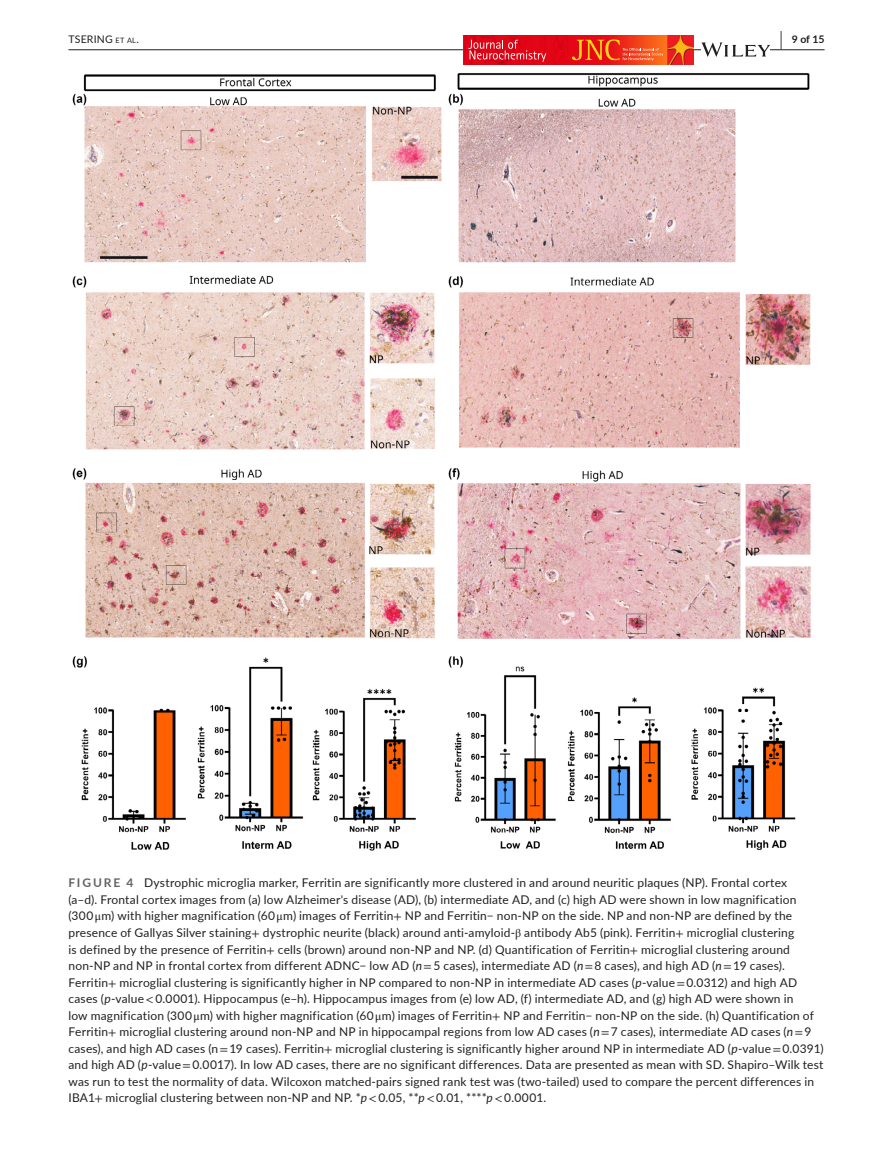
<style>
.page{position:relative;width:893px;height:1174px;background:#fff}
.page>*{position:absolute;margin:0;border:0;box-sizing:border-box;transform-origin:0 0}
.t1{font:12px/16.5px "Lato";letter-spacing:.015em;color:#231f20}
.t2{font:10.5px "Lato";letter-spacing:.02em;color:#231f20}
.t3{font:700 10.5px "Lato";color:#231f20}
.s1{font-size:7.35px}
.s2{font-size:19.5px}
.s3{font-weight:700;color:#636366}
.s4{font-family:"STIX"}
.s5{font-style:italic}
</style>
<div class="page">
<hr style="left:68px;top:49px;width:756px;height:1px;background:#231f20">
<img style="left:463px;top:35px;width:231px;height:29px">
<svg style="left:468px;top:40px;width:78px;height:22px;background:#e32e3c"></svg>
<svg style="left:572px;top:39px;width:91px;height:22px;background:#f04d22"></svg>
<svg style="left:701px;top:42px;width:69px;height:15px"></svg>
<img style="left:72px;top:73px;width:739px;height:778px">
<p class="t2" style="left:68px;top:31px;width:72px">TSERING <span class="s1">et al</span>.</p>
<p class="t3" style="left:780px;top:31px;width:46px"><span class="s2">|</span> 9 of 15</p>
<p class="t1" style="left:68px;top:874px;width:757px"><span class="s3">FIGURE 4</span> Dystrophic microglia marker, Ferritin are significantly more clustered in and around neuritic plaques (NP). Frontal cortex<br>(a–d). Frontal cortex images from (a) low Alzheimer's disease (AD), (b) intermediate AD, and (c) high AD were shown in low magnification (300 <span class="s4">μ</span>m) with higher magnification (60 <span class="s4">μ</span>m) images of Ferritin<span class="s4">+</span> NP and Ferritin− non-NP on the side. NP and non-NP are defined by the presence of Gallyas Silver staining<span class="s4">+</span> dystrophic neurite (black) around anti-amyloid-<span class="s4">β</span> antibody Ab5 (pink). Ferritin<span class="s4">+</span> microglial clustering<br>is defined by the presence of Ferritin<span class="s4">+</span> cells (brown) around non-NP and NP. (d) Quantification of Ferritin<span class="s4">+</span> microglial clustering around non-NP and NP in frontal cortex from different ADNC− low AD (<span class="s5">n</span><span class="s4">=</span> 5 cases), intermediate AD (<span class="s5">n</span><span class="s4">=</span> 8 cases), and high AD (<span class="s5">n</span><span class="s4">=</span> 19 cases).<br>Ferritin<span class="s4">+</span> microglial clustering is significantly higher in NP compared to non-NP in intermediate AD cases (<span class="s5">p</span>-value <span class="s4">=</span> 0.0312) and high AD cases (<span class="s5">p</span>-value <span class="s4">&lt;</span> 0.0001). Hippocampus (e–h). Hippocampus images from (e) low AD, (f) intermediate AD, and (g) high AD were shown in<br>low magnification (300 <span class="s4">μ</span>m) with higher magnification (60 <span class="s4">μ</span>m) images of Ferritin<span class="s4">+</span> NP and Ferritin− non-NP on the side. (h) Quantification of Ferritin<span class="s4">+</span> microglial clustering around non-NP and NP in hippocampal regions from low AD cases (<span class="s5">n</span><span class="s4">=</span> 7 cases), intermediate AD cases (<span class="s5">n</span><span class="s4">=</span> 9 cases), and high AD cases (n <span class="s4">=</span> 19 cases). Ferritin<span class="s4">+</span> microglial clustering is significantly higher around NP in intermediate AD (<span class="s5">p</span>-value <span class="s4">=</span> 0.0391) and high AD (<span class="s5">p</span>-value <span class="s4">=</span> 0.0017). In low AD cases, there are no significant differences. Data are presented as mean with SD. Shapiro–Wilk test was run to test the normality of data. Wilcoxon matched-pairs signed rank test was (two-tailed) used to compare the percent differences in IBA1<span class="s4">+</span> microglial clustering between non-NP and NP. *<span class="s5">p</span><span class="s4">&lt;</span> 0.05, **<span class="s5">p</span><span class="s4">&lt;</span> 0.01, ****<span class="s5">p</span><span class="s4">&lt;</span> 0.0001.</p>
</div>
